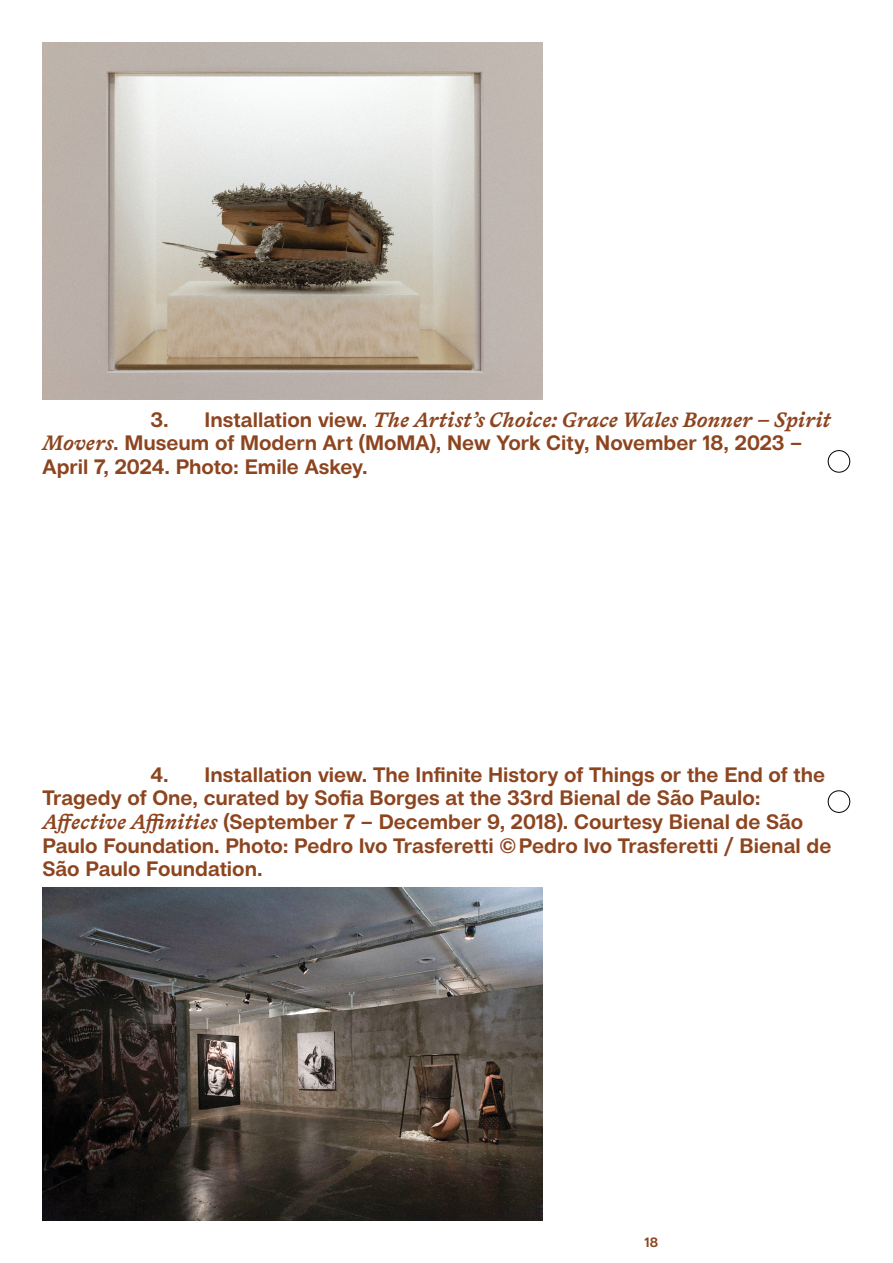
<style>
.page{position:relative;width:893px;height:1263px;background:#fff}
.page>*{position:absolute;margin:0;border:0;box-sizing:border-box;transform-origin:0 0}
.t1{font:600 20.85px/23.7px "CF Mod Grotesk";color:#8d451f}
.t2{font:italic 700 20.85px "Bradford LL";letter-spacing:.005em;color:#8d451f}
.t3{font:600 13.5px "CF Mod Grotesk";color:#8d451f}
.s1{font-family:"CF Mod Grotesk";font-weight:600;font-style:normal}
.s2{font-family:"Bradford LL";font-weight:700;font-style:italic}
</style>
<div class="page">
<img style="left:43px;top:43px;width:500px;height:357px">
<img style="left:43px;top:887px;width:500px;height:333px">
<div style="left:828px;top:450px;width:22px;height:22px;border:1px solid #000;border-radius:50%"></div>
<div style="left:828px;top:791px;width:22px;height:21px;border:1px solid #000;border-radius:50%"></div>
<p class="t2" style="left:151px;top:405px;width:682px"><span class="s1">3. Installation view.</span> The Artist’s Choice: Grace Wales Bonner – Spirit</p>
<p class="t1" style="left:43px;top:430px;width:761px"><span class="s2">Movers</span>. Museum of Modern Art (MoMA), New York City, November 18, 2023 –<br>April 7, 2024. Photo: Emile Askey.</p>
<p class="t1" style="left:43px;top:761px;width:790px;text-indent:108px">4. Installation view. The Infinite History of Things or the End of the Tragedy of One, curated by Sofia Borges at the 33rd Bienal de São Paulo:<br><span class="s2">Affective Affinities</span> (September 7 – December 9, 2018). Courtesy Bienal de São Paulo Foundation. Photo: Pedro Ivo Trasferetti ©Pedro Ivo Trasferetti / Bienal de São Paulo Foundation.</p>
<p class="t3" style="left:644px;top:1232px;width:15px">18</p>
</div>
